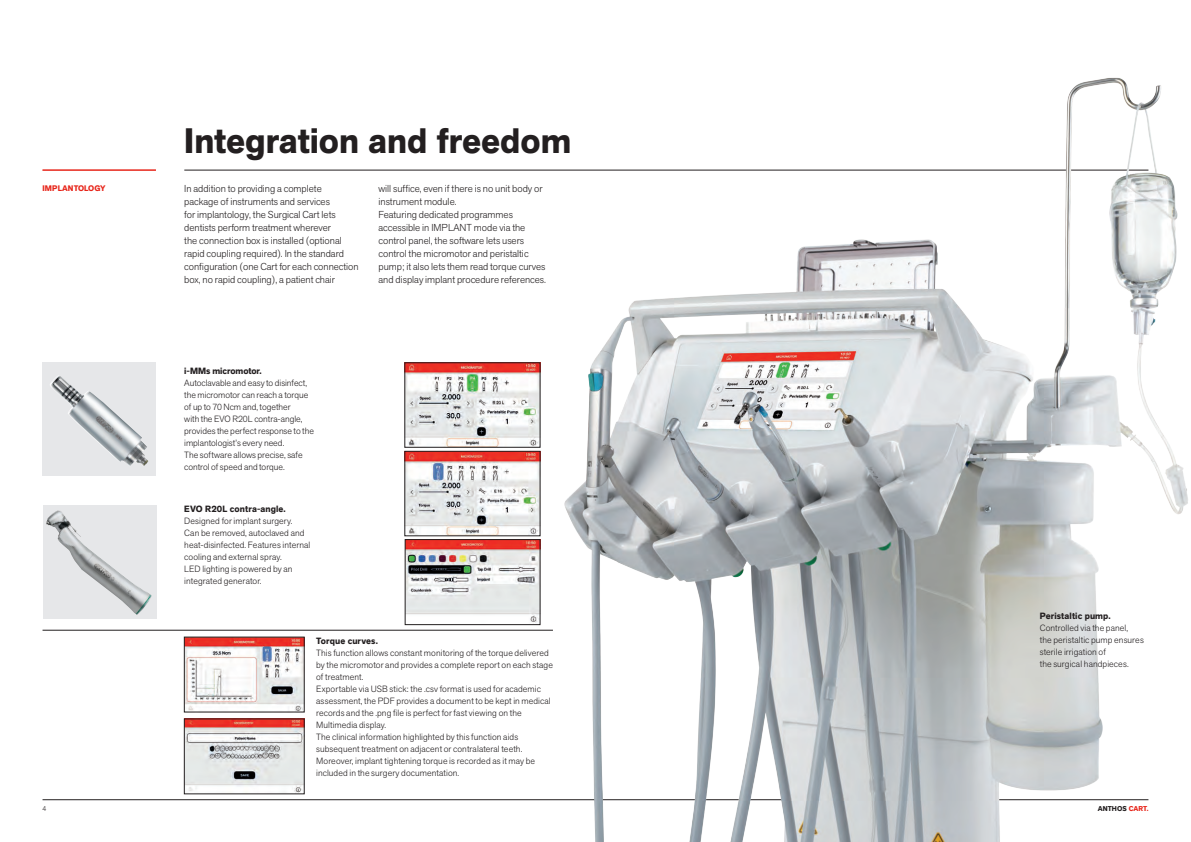
<style>
.page{position:relative;width:1191px;height:842px;background:#fff}
.page>*{position:absolute;margin:0;border:0;box-sizing:border-box;transform-origin:0 0}
.Titolo{font:700 35px "Akzid Grtsk Next";color:#231f20}
.Testo{font:300 10px/13px "Akzid Grtsk Next";color:#231f20}
.Testo_descrizione{font:300 9px/12px "Akzid Grtsk Next";letter-spacing:.01em;color:#231f20}
.Testo_descrizione-2{font:700 9px "Akzid Grtsk Next";letter-spacing:.01em;color:#231f20}
.Titoletto{font:700 8px "Akzid Grtsk Next";letter-spacing:.01em;color:#e72419}
.diciture_fondo_pagina{font:700 7px "Akzid Grtsk Next";letter-spacing:.01em;color:#231f20}
.t1{font:300 7px "Akzid Grtsk Next";color:#231f20}
.s1{font-weight:700}
.s2{color:#e72419}
</style>
<div class="page">
<hr style="left:184px;top:170px;width:964px;height:1px;background:#231f20">
<hr style="left:43px;top:799px;width:1105px;height:1px;background:#231f20">
<hr style="left:43px;top:170px;width:113px;height:1px;background:#e72419">
<div style="left:42px;top:363px;width:114px;height:113px;background:#e6e7e9"></div>
<img style="left:50px;top:376px;width:98px;height:90px">
<div style="left:43px;top:506px;width:113px;height:113px;background:#e6e7e9"></div>
<img style="left:46px;top:510px;width:106px;height:105px">
<hr style="left:43px;top:630px;width:510px;height:1px;background:#231f20">
<img style="left:553px;top:77px;width:635px;height:765px">
<img style="left:186px;top:721px;width:116px;height:71px">
<img style="left:186px;top:639px;width:116px;height:71px">
<img style="left:407px;top:365px;width:131px;height:80px">
<img style="left:407px;top:541px;width:131px;height:82px">
<div style="left:405px;top:539px;width:135px;height:86px;border:1px solid #231f20"></div>
<img style="left:407px;top:453px;width:131px;height:81px">
<div style="left:405px;top:451px;width:135px;height:85px;border:1px solid #231f20"></div>
<p class="Titoletto" style="left:43px;top:183px;width:64px">IMPLANTOLOGY</p>
<p class="Titolo" style="left:184px;top:118px;width:388px">Integration and freedom</p>
<p class="Testo" style="left:184px;top:182px;width:176px">In addition to providing a complete<br>package of instruments and services<br>for implantology, the Surgical Cart lets dentists perform treatment wherever<br>the connection box is installed (optional rapid coupling required). In the standard configuration (one Cart for each connection box, no rapid coupling), a patient chair</p>
<p class="Testo" style="left:378px;top:182px;width:166px">will suffice, even if there is no unit body or instrument module.</p>
<p class="Testo" style="left:378px;top:208px;width:169px">Featuring dedicated programmes accessible in IMPLANT mode via the control panel, the software lets users control the micromotor and peristaltic pump; it also lets them read torque curves and display implant procedure references.</p>
<p class="Testo_descrizione" style="left:184px;top:364px;width:131px"><span class="s1">i-MMs micromotor.<br></span>Autoclavable and easy to disinfect, the micromotor can reach a torque of up to 70 Ncm and, together<br>with the EVO R20L contra-angle, provides the perfect response to the implantologist’s every need.<br>The software allows precise, safe control of speed and torque.</p>
<p class="Testo_descrizione" style="left:184px;top:503px;width:110px"><span class="s1">EVO R20L contra-angle.<br></span>Designed for implant surgery.</p>
<p class="Testo_descrizione" style="left:184px;top:527px;width:122px">Can be removed, autoclaved and</p>
<p class="Testo_descrizione" style="left:184px;top:539px;width:128px">heat-disinfected. Features internal cooling and external spray.</p>
<p class="Testo_descrizione" style="left:184px;top:563px;width:110px">LED lighting is powered by an integrated generator.</p>
<p class="Testo_descrizione-2" style="left:316px;top:635px;width:63px">Torque curves.</p>
<p class="Testo_descrizione" style="left:316px;top:646px;width:238px">This function allows constant monitoring of the torque delivered by the micromotor and provides a complete report on each stage of treatment.</p>
<p class="Testo_descrizione" style="left:316px;top:682px;width:236px">Exportable via USB stick: the .csv format is used for academic assessment, the PDF provides a document to be kept in medical records and the .png file is perfect for fast viewing on the Multimedia display.</p>
<p class="Testo_descrizione" style="left:316px;top:730px;width:220px">The clinical information highlighted by this function aids subsequent treatment on adjacent or contralateral teeth.<br>Moreover, implant tightening torque is recorded as it may be included in the surgery documentation.</p>
<p class="Testo_descrizione" style="left:1039px;top:610px;width:90px"><span class="s1">Peristaltic pump.<br></span>Controlled via the panel,</p>
<p class="Testo_descrizione" style="left:1039px;top:634px;width:106px">the peristaltic pump ensures sterile irrigation of</p>
<p class="Testo_descrizione" style="left:1039px;top:658px;width:90px">the surgical handpieces.</p>
<p class="t1" style="left:43px;top:804px;width:5px">4</p>
<p class="diciture_fondo_pagina" style="left:1097px;top:804px;width:52px">ANTHOS <span class="s2">CART.</span></p>
</div>
